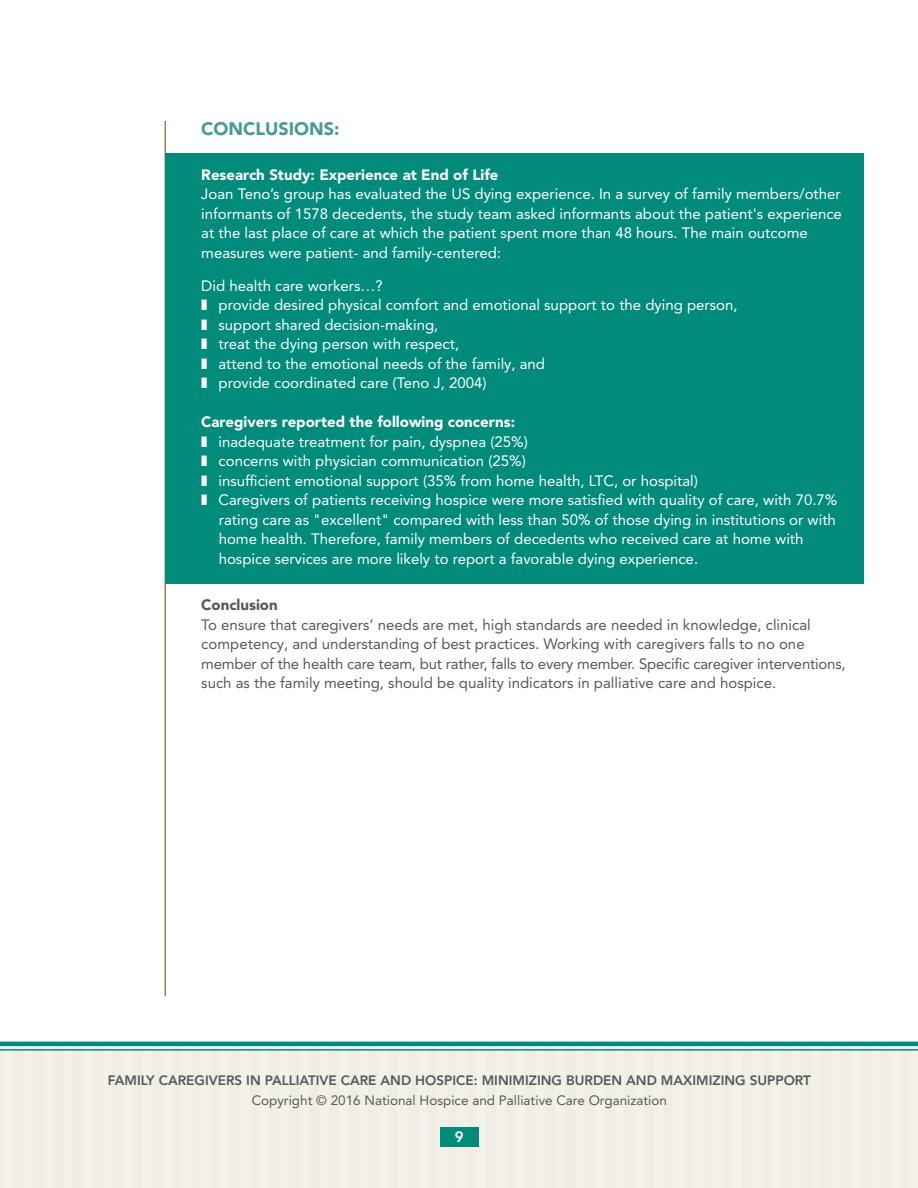
<style>
.page{position:relative;width:918px;height:1188px;background:#fff}
.page>*{position:absolute;margin:0;border:0;box-sizing:border-box;transform-origin:0 0}
.t1{font:900 18px "Avenir LT Pro";color:#469d8f}
.t2{font:15px/19.5px "Avenir LT Pro";color:#fff}
.t3{font:15px/19.5px "Avenir LT Pro";color:#57585a}
.t4{font:900 15px "Avenir LT Pro";color:#fff}
.t5{font:900 15px "Avenir LT Pro";color:#57585a}
.t6{font:800 15px "Avenir";color:#fff}
.t7{font:800 13.5px "Avenir";color:#57585a}
.t8{font:13.5px "Avenir";color:#57585a}
</style>
<div class="page">
<div style="left:0;top:1046px;width:918px;height:142px;background:#f0eee5"></div>
<hr style="left:0;top:1042px;width:918px;height:4px;background:#008b7b">
<hr style="left:0;top:1049px;width:918px;height:2px;background:#008b7b">
<div style="left:440px;top:1127px;width:39px;height:20px;background:#008b7b"></div>
<hr style="left:165px;top:121px;width:1px;height:875px;background:#977f53">
<div style="left:165px;top:154px;width:699px;height:430px;background:#008b7b"></div>
<p class="t1" style="left:201px;top:122px;width:140px">CONCLUSIONS:</p>
<p class="t4" style="left:201px;top:169px;width:299px">Research Study: Experience at End of Life</p>
<p class="t2" style="left:201px;top:186px;width:642px">Joan Teno’s group has evaluated the US dying experience. In a survey of family members/other informants of 1578 decedents, the study team asked informants about the patient's experience at the last place of care at which the patient spent more than 48 hours. The main outcome measures were patient- and family-centered:</p>
<p class="t2" style="left:219px;top:277px;width:521px;text-indent:-17px">Did health care workers…?<br>provide desired physical comfort and emotional support to the dying person, support shared decision-making,<br>treat the dying person with respect,<br>attend to the emotional needs of the family, and<br>provide coordinated care (Teno J, 2004)</p>
<p class="t4" style="left:201px;top:416px;width:315px">Caregivers reported the following concerns:</p>
<p class="t2" style="left:219px;top:433px;width:620px">inadequate treatment for pain, dyspnea (25%)<br>concerns with physician communication (25%)<br>insufficient emotional support (35% from home health, LTC, or hospital)<br>Caregivers of patients receiving hospice were more satisfied with quality of care, with 70.7% rating care as "excellent" compared with less than 50% of those dying in institutions or with home health. Therefore, family members of decedents who received care at home with hospice services are more likely to report a favorable dying experience.</p>
<p class="t5" style="left:201px;top:599px;width:78px">Conclusion</p>
<p class="t3" style="left:201px;top:616px;width:646px">To ensure that caregivers’ needs are met, high standards are needed in knowledge, clinical competency, and understanding of best practices. Working with caregivers falls to no one member of the health care team, but rather, falls to every member. Specific caregiver interventions, such as the family meeting, should be quality indicators in palliative care and hospice.</p>
<p class="t7" style="left:108px;top:1070px;width:705px">FAMILY CAREGIVERS IN PALLIATIVE CARE AND HOSPICE: MINIMIZING BURDEN AND MAXIMIZING SUPPORT</p>
<p class="t8" style="left:252px;top:1089px;width:417px">Copyright © 2016 National Hospice and Palliative Care Organization</p>
<p class="t6" style="left:455px;top:1125px;width:10px">9</p>
</div>
